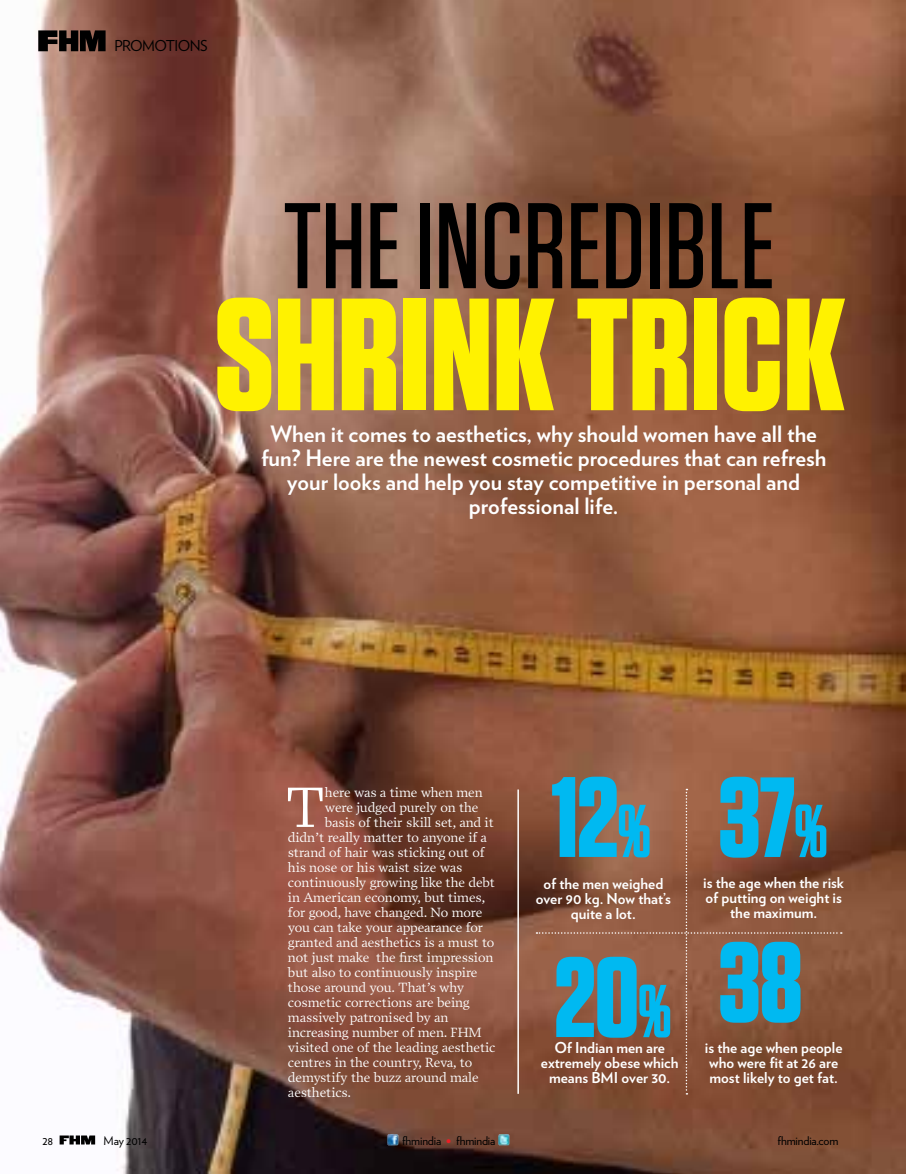
<style>
.page{position:relative;width:906px;height:1174px;background:#fff}
.page>*{position:absolute;margin:0;border:0;box-sizing:border-box;transform-origin:0 0}
.t1{font:700 159.45px "Tungsten";color:#fff200}
.t2{font:500 121.5px "Tungsten";color:#000}
.t3{font:700 113.7px "Tungsten";letter-spacing:-.01em;color:#00b9f1}
.t4{font:57.3px "Prensa";color:#fff}
.t5{font:700 22.5px/24px "Verlag";color:#fff;text-align:center}
.t6{font:700 15px/15px "Verlag";color:#fff;text-align:center}
.t7{font:15px "Verlag";letter-spacing:-.04em;color:#000}
.t8{font:13.5px "Prensa";letter-spacing:-.01em;color:#fff}
.t9{font:12px "Verlag";letter-spacing:-.015em;color:#000}
.s1{font-size:74.25px}
.s2{font-weight:900;font-size:10.5px;color:#ed1d24}
</style>
<div class="page">
<img style="left:0;top:0;width:905px;height:1174px">
<svg style="left:38px;top:30px;width:68px;height:21px"></svg>
<hr style="left:517px;top:789px;width:2px;height:304px;background:#fff">
<svg style="left:536px;top:788px;width:305px;height:306px;background:#8b553c"></svg>
<svg style="left:60px;top:1135px;width:35px;height:9px"></svg>
<svg style="left:388px;top:1134px;width:11px;height:11px"></svg>
<svg style="left:498px;top:1134px;width:11px;height:11px"></svg>
<p class="t7" style="left:114px;top:35px;width:95px">promotions</p>
<h2 class="t2" style="left:284px;top:183px;width:493px">THE INCREDIBLE</h2>
<h1 class="t1" style="left:214px;top:269px;width:632px">SHRINK TRICK</h1>
<h3 class="t5" style="left:261px;top:421px;width:567px">When it comes to aesthetics, why should women have all the fun? Here are the newest cosmetic procedures that can refresh your looks and help you stay competitive in personal and professional life.</h3>
<h3 class="t4" style="left:285px;top:773px;width:42px">T</h3>
<p class="t8" style="left:325px;top:784px;width:159px">here was a time when men</p>
<p class="t8" style="left:325px;top:799px;width:155px">were judged purely on the</p>
<p class="t8" style="left:325px;top:814px;width:171px">basis of their skill set, and it</p>
<p class="t8" style="left:288px;top:829px;width:201px">didn’t really matter to anyone if a</p>
<p class="t8" style="left:288px;top:844px;width:198px">strand of hair was sticking out of</p>
<p class="t8" style="left:288px;top:859px;width:176px">his nose or his waist size was</p>
<p class="t8" style="left:288px;top:874px;width:209px">continuously growing like the debt</p>
<p class="t8" style="left:288px;top:889px;width:199px">in American economy, but times,</p>
<p class="t8" style="left:288px;top:904px;width:196px">for good, have changed. No more</p>
<p class="t8" style="left:288px;top:919px;width:197px">you can take your appearance for</p>
<p class="t8" style="left:288px;top:934px;width:208px">granted and aesthetics is a must to</p>
<p class="t8" style="left:288px;top:949px;width:207px">not just make the first impression</p>
<p class="t8" style="left:288px;top:964px;width:191px">but also to continuously inspire</p>
<p class="t8" style="left:288px;top:979px;width:178px">those around you. That’s why</p>
<p class="t8" style="left:288px;top:994px;width:183px">cosmetic corrections are being</p>
<p class="t8" style="left:288px;top:1009px;width:162px">massively patronised by an</p>
<p class="t8" style="left:288px;top:1024px;width:195px">increasing number of men. FHM</p>
<p class="t8" style="left:288px;top:1039px;width:209px">visited one of the leading aesthetic</p>
<p class="t8" style="left:288px;top:1054px;width:186px">centres in the country, Reva, to</p>
<p class="t8" style="left:288px;top:1069px;width:192px">demystify the buzz around male</p>
<p class="t8" style="left:288px;top:1084px;width:65px">aesthetics.</p>
<h3 class="t3" style="left:551px;top:756px;width:101px">12<span class="s1">%</span></h3>
<h3 class="t3" style="left:718px;top:756px;width:111px">37<span class="s1">%</span></h3>
<p class="t6" style="left:703px;top:874px;width:142px">is the age when the risk of putting on weight is the maximum.</p>
<h3 class="t3" style="left:554px;top:929px;width:250px">20<span class="s1">%</span> 38</h3>
<p class="t6" style="left:536px;top:875px;width:137px">of the men weighed over 90 kg. Now that’s quite a lot.</p>
<p class="t6" style="left:541px;top:1039px;width:139px">Of Indian men are extremely obese which means BMI over 30.</p>
<p class="t6" style="left:705px;top:1039px;width:139px;text-align:left">is the age when people who were fit at 26 are most likely to get fat.</p>
<p class="t9" style="left:42px;top:1131px;width:12px">28</p>
<p class="t9" style="left:104px;top:1131px;width:45px">May 2014</p>
<p class="t9" style="left:402px;top:1131px;width:95px">fhmindia <span class="s2">•</span> fhmindia</p>
<p class="t9" style="left:777px;top:1131px;width:62px">fhmindia.com</p>
</div>
